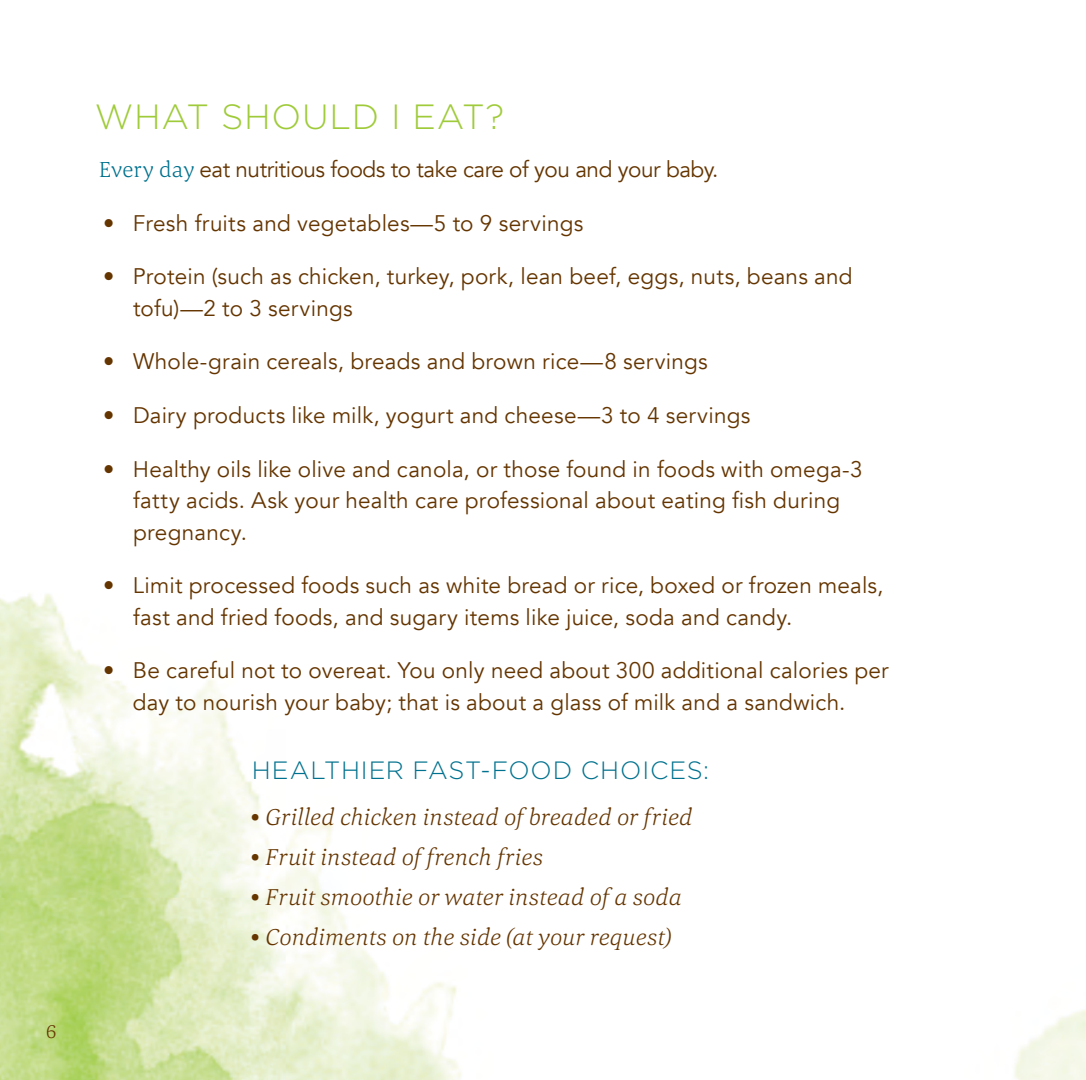
<style>
.page{position:relative;width:1086px;height:1080px;background:#fff}
.page>*{position:absolute;margin:0;border:0;box-sizing:border-box;transform-origin:0 0}
.Copy_Headers{font:300 35px "Gotham";letter-spacing:.02em;color:#9fcb3a}
.You_Should_Know_Copy{font:300 25px "Gotham";letter-spacing:.03em;color:#00718e}
.Callout_Bullets{font:italic 300 23.75px "Corda";letter-spacing:.005em;color:#653500}
.Copy{font:22.5px/31.2px "Avenir";letter-spacing:.01em;color:#653500}
.Copy-2{font:22.5px "Avenir";letter-spacing:-.02em;color:#653500}
.t1{font:300 20px "Corda";color:#653500}
.s1{font-family:"Corda";font-weight:300;color:#00718e}
</style>
<div class="page">
<img style="left:0;top:593px;width:1085px;height:486px">
<svg style="left:1080px;top:1077px;width:6px;height:3px"></svg>
<p class="t1" style="left:46px;top:1018px;width:12px">6</p>
<p class="Copy_Headers" style="left:95px;top:95px;width:411px">WHAT SHOULD I EAT?</p>
<p class="Copy-2" style="left:99px;top:156px;width:621px"><span class="s1">Every day</span> eat nutritious foods to take care of you and your baby.</p>
<p class="Copy" style="left:103px;top:208px;width:481px">• Fresh fruits and vegetables—5 to 9 servings</p>
<p class="Copy" style="left:133px;top:261px;width:721px;text-indent:-30px">• Protein (such as chicken, turkey, pork, lean beef, eggs, nuts, beans and tofu)—2 to 3 servings</p>
<p class="Copy" style="left:103px;top:346px;width:606px">• Whole-grain cereals, breads and brown rice—8 servings</p>
<p class="Copy" style="left:103px;top:400px;width:648px">• Dairy products like milk, yogurt and cheese—3 to 4 servings</p>
<p class="Copy" style="left:133px;top:454px;width:730px;text-indent:-30px">• Healthy oils like olive and canola, or those found in foods with omega-3 fatty acids. Ask your health care professional about eating fish during pregnancy.</p>
<p class="Copy" style="left:133px;top:570px;width:751px;text-indent:-30px">• Limit processed foods such as white bread or rice, boxed or frozen meals, fast and fried foods, and sugary items like juice, soda and candy.</p>
<p class="Copy" style="left:133px;top:655px;width:757px;text-indent:-30px">• Be careful not to overeat. You only need about 300 additional calories per day to nourish your baby; that is about a glass of milk and a sandwich.</p>
<p class="You_Should_Know_Copy" style="left:252px;top:754px;width:458px">HEALTHIER FAST-FOOD CHOICES:</p>
<p class="Callout_Bullets" style="left:250px;top:801px;width:444px">• Grilled chicken instead of breaded or fried</p>
<p class="Callout_Bullets" style="left:250px;top:841px;width:294px">• Fruit instead of french fries</p>
<p class="Callout_Bullets" style="left:250px;top:881px;width:433px">• Fruit smoothie or water instead of a soda</p>
<p class="Callout_Bullets" style="left:250px;top:921px;width:423px">• Condiments on the side (at your request)</p>
</div>
